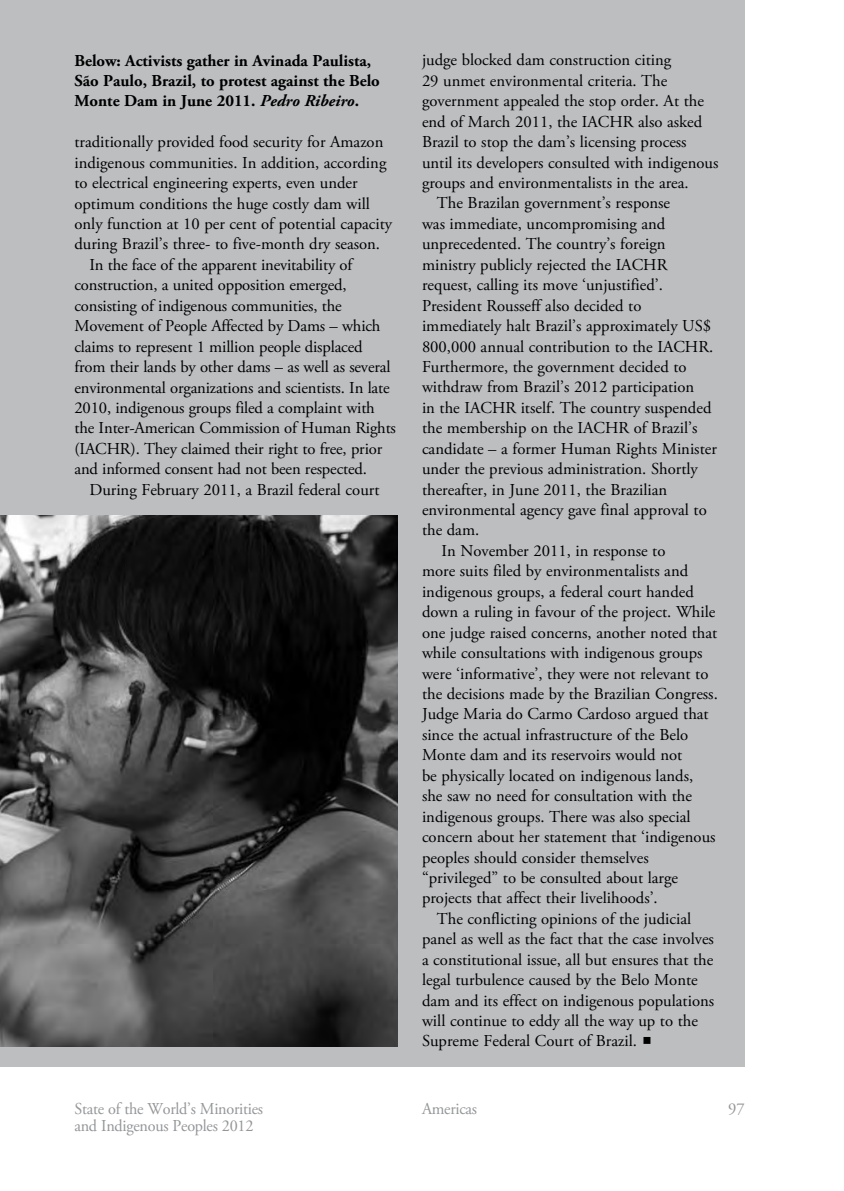
<style>
.page{position:relative;width:844px;height:1191px;background:#fff}
.page>*{position:absolute;margin:0;border:0;box-sizing:border-box;transform-origin:0 0}
.t1{font:16.62px "Adobe Garamond Pro";color:#000}
.t2{font:700 16.62px/20.5px "Adobe Garamond Pro";color:#000}
.t3{font:16.62px "Adobe Garamond Pro";letter-spacing:-.015em;color:#939598}
.s1{font-style:italic}
</style>
<div class="page">
<div style="left:0;top:0;width:744px;height:1067px;background:#bcbec0"></div>
<img style="left:0;top:515px;width:397px;height:532px">
<p class="t2" style="left:74px;top:50px;width:307px">Below: Activists gather in Avinada Paulista,<br>São Paulo, Brazil, to protest against the Belo<br>Monte Dam in June 2011. <span class="s1">Pedro Ribeiro</span>.</p>
<p class="t1" style="left:74px;top:132px;width:310px">traditionally provided food security for Amazon</p>
<p class="t1" style="left:74px;top:152px;width:313px">indigenous communities. In addition, according</p>
<p class="t1" style="left:74px;top:173px;width:284px">to electrical engineering experts, even under</p>
<p class="t1" style="left:74px;top:193px;width:297px">optimum conditions the huge costly dam will</p>
<p class="t1" style="left:74px;top:214px;width:319px">only function at 10 per cent of potential capacity</p>
<p class="t1" style="left:74px;top:234px;width:307px">during Brazil’s three- to five-month dry season.</p>
<p class="t1" style="left:89px;top:255px;width:264px">In the face of the apparent inevitability of</p>
<p class="t1" style="left:74px;top:275px;width:274px">construction, a united opposition emerged,</p>
<p class="t1" style="left:74px;top:295px;width:269px">consisting of indigenous communities, the</p>
<p class="t1" style="left:74px;top:316px;width:307px">Movement of People Affected by Dams – which</p>
<p class="t1" style="left:74px;top:336px;width:289px">claims to represent 1 million people displaced</p>
<p class="t1" style="left:74px;top:357px;width:317px">from their lands by other dams – as well as several</p>
<p class="t1" style="left:74px;top:377px;width:316px">environmental organizations and scientists. In late</p>
<p class="t1" style="left:74px;top:398px;width:302px">2010, indigenous groups filed a complaint with</p>
<p class="t1" style="left:74px;top:418px;width:323px">the Inter-American Commission of Human Rights</p>
<p class="t1" style="left:74px;top:438px;width:309px">(IACHR). They claimed their right to free, prior</p>
<p class="t1" style="left:74px;top:459px;width:294px">and informed consent had not been respected.</p>
<p class="t1" style="left:89px;top:479px;width:291px">During February 2011, a Brazil federal court</p>
<p class="t1" style="left:422px;top:50px;width:251px">judge blocked dam construction citing</p>
<p class="t1" style="left:422px;top:71px;width:247px">29 unmet environmental criteria. The</p>
<p class="t1" style="left:422px;top:91px;width:283px">government appealed the stop order. At the</p>
<p class="t1" style="left:422px;top:111px;width:282px">end of March 2011, the IACHR also asked</p>
<p class="t1" style="left:422px;top:132px;width:266px">Brazil to stop the dam’s licensing process</p>
<p class="t1" style="left:422px;top:152px;width:298px">until its developers consulted with indigenous</p>
<p class="t1" style="left:422px;top:173px;width:268px">groups and environmentalists in the area.</p>
<p class="t1" style="left:437px;top:193px;width:235px">The Brazilan government’s response</p>
<p class="t1" style="left:422px;top:214px;width:245px">was immediate, uncompromising and</p>
<p class="t1" style="left:422px;top:234px;width:245px">unprecedented. The country’s foreign</p>
<p class="t1" style="left:422px;top:254px;width:247px">ministry publicly rejected the IACHR</p>
<p class="t1" style="left:422px;top:275px;width:242px">request, calling its move ‘unjustified’.</p>
<p class="t1" style="left:422px;top:295px;width:221px">President Rousseff also decided to</p>
<p class="t1" style="left:422px;top:316px;width:290px">immediately halt Brazil’s approximately US$</p>
<p class="t1" style="left:422px;top:336px;width:293px">800,000 annual contribution to the IACHR.</p>
<p class="t1" style="left:422px;top:357px;width:266px">Furthermore, the government decided to</p>
<p class="t1" style="left:422px;top:377px;width:274px">withdraw from Brazil’s 2012 participation</p>
<p class="t1" style="left:422px;top:397px;width:291px">in the IACHR itself. The country suspended</p>
<p class="t1" style="left:422px;top:418px;width:277px">the membership on the IACHR of Brazil’s</p>
<p class="t1" style="left:422px;top:438px;width:296px">candidate – a former Human Rights Minister</p>
<p class="t1" style="left:422px;top:459px;width:277px">under the previous administration. Shortly</p>
<p class="t1" style="left:422px;top:479px;width:246px">thereafter, in June 2011, the Brazilian</p>
<p class="t1" style="left:422px;top:500px;width:286px">environmental agency gave final approval to</p>
<p class="t1" style="left:422px;top:520px;width:59px">the dam.</p>
<p class="t1" style="left:441px;top:540px;width:225px">In November 2011, in response to</p>
<p class="t1" style="left:422px;top:561px;width:268px">more suits filed by environmentalists and</p>
<p class="t1" style="left:422px;top:581px;width:273px">indigenous groups, a federal court handed</p>
<p class="t1" style="left:422px;top:602px;width:295px">down a ruling in favour of the project. While</p>
<p class="t1" style="left:422px;top:622px;width:297px">one judge raised concerns, another noted that</p>
<p class="t1" style="left:422px;top:643px;width:282px">while consultations with indigenous groups</p>
<p class="t1" style="left:422px;top:663px;width:288px">were ‘informative’, they were not relevant to</p>
<p class="t1" style="left:422px;top:683px;width:297px">the decisions made by the Brazilian Congress.</p>
<p class="t1" style="left:422px;top:704px;width:288px">Judge Maria do Carmo Cardoso argued that</p>
<p class="t1" style="left:422px;top:724px;width:267px">since the actual infrastructure of the Belo</p>
<p class="t1" style="left:422px;top:745px;width:262px">Monte dam and its reservoirs would not</p>
<p class="t1" style="left:422px;top:765px;width:273px">be physically located on indigenous lands,</p>
<p class="t1" style="left:422px;top:786px;width:271px">she saw no need for consultation with the</p>
<p class="t1" style="left:422px;top:806px;width:270px">indigenous groups. There was also special</p>
<p class="t1" style="left:422px;top:827px;width:295px">concern about her statement that ‘indigenous</p>
<p class="t1" style="left:422px;top:847px;width:228px">peoples should consider themselves</p>
<p class="t1" style="left:422px;top:867px;width:257px">“privileged” to be consulted about large</p>
<p class="t1" style="left:422px;top:888px;width:237px">projects that affect their livelihoods’.</p>
<p class="t1" style="left:437px;top:908px;width:256px">The conflicting opinions of the judicial</p>
<p class="t1" style="left:422px;top:929px;width:293px">panel as well as the fact that the case involves</p>
<p class="t1" style="left:422px;top:949px;width:293px">a constitutional issue, all but ensures that the</p>
<p class="t1" style="left:422px;top:970px;width:277px">legal turbulence caused by the Belo Monte</p>
<p class="t1" style="left:422px;top:990px;width:293px">dam and its effect on indigenous populations</p>
<p class="t1" style="left:422px;top:1010px;width:277px">will continue to eddy all the way up to the</p>
<p class="t1" style="left:422px;top:1031px;width:216px">Supreme Federal Court of Brazil.</p>
<p class="t3" style="left:74px;top:1098px;width:190px">State of the World’s Minorities</p>
<p class="t3" style="left:422px;top:1098px;width:57px">Americas</p>
<p class="t3" style="left:74px;top:1116px;width:180px">and Indigenous Peoples 2012</p>
<p class="t3" style="left:727px;top:1098px;width:18px">97</p>
</div>
